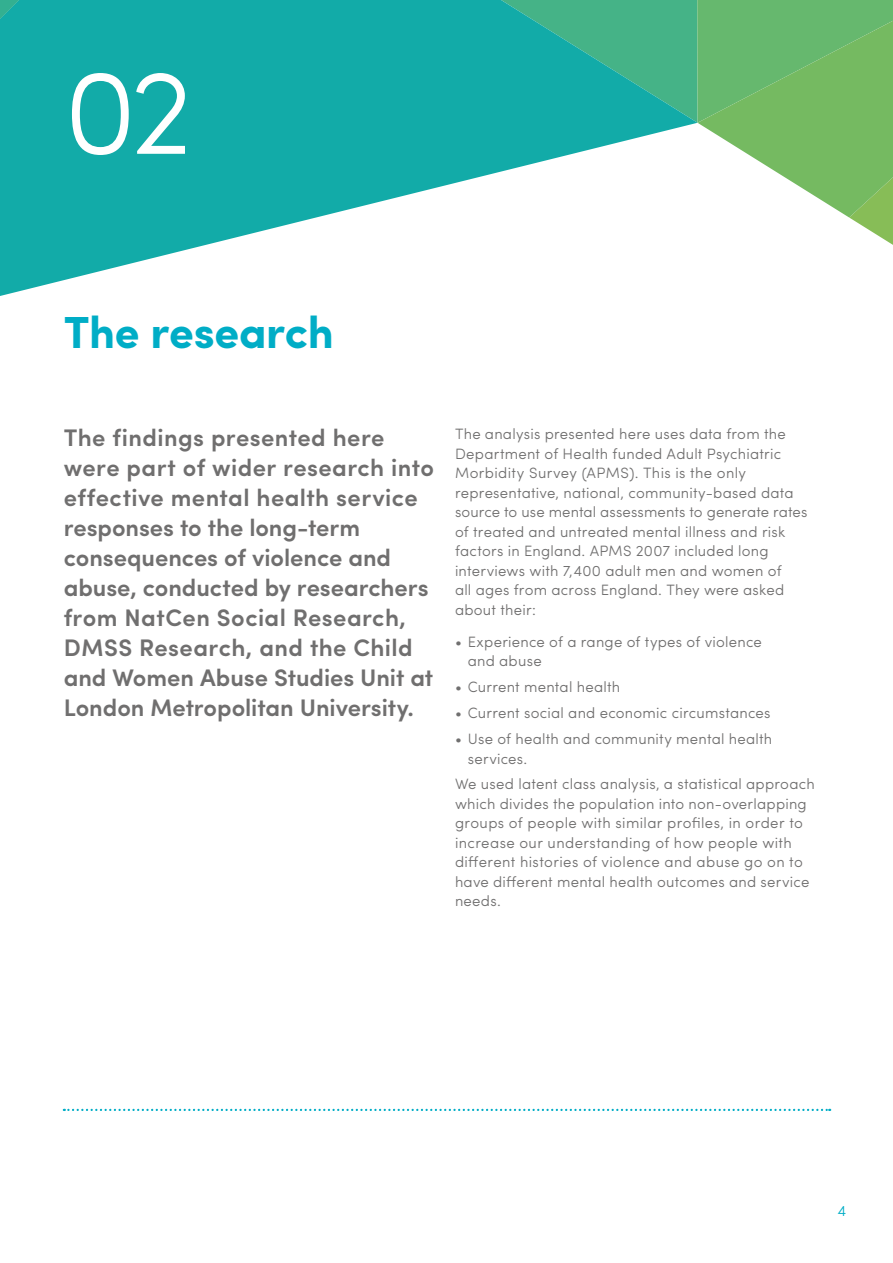
<style>
.page{position:relative;width:893px;height:1263px;background:#fff}
.page>*{position:absolute;margin:0;border:0;box-sizing:border-box;transform-origin:0 0}
.t1{font:300 120px "Sofia Pro";color:#fff}
.t2{font:700 45px "Sofia Pro";letter-spacing:-.005em;color:#00adc6}
.t3{font:600 24px/30px "Sofia Pro";letter-spacing:.005em;color:#706f6f}
.t4{font:300 15px/19.5px "Sofia Pro";letter-spacing:.015em;color:#706f6f}
.t5{font:300 15px "Sofia Pro";color:#00adc6}
</style>
<div class="page">
<svg style="left:0;top:0;width:501px;height:296px;fill:#12aba8"></svg>
<svg style="left:501px;top:0;width:392px;height:245px"></svg>
<svg style="left:0;top:0;width:19px;height:19px"></svg>
<svg style="left:64px;top:1109px;width:766px;height:2px"></svg>
<h1 class="t1" style="left:64px;top:24px;width:130px">02</h1>
<h2 class="t2" style="left:64px;top:298px;width:272px">The research</h2>
<p class="t3" style="left:64px;top:421px;width:372px">The findings presented here were part of wider research into effective mental health service responses to the long-term consequences of violence and abuse, conducted by researchers from NatCen Social Research,<br>DMSS Research, and the Child and Women Abuse Studies Unit at<br>London Metropolitan University.</p>
<p class="t4" style="left:455px;top:423px;width:354px">The analysis presented here uses data from the Department of Health funded Adult Psychiatric Morbidity Survey (APMS). This is the only representative, national, community-based data source to use mental assessments to generate rates of treated and untreated mental illness and risk factors in England. APMS 2007 included long interviews with 7,400 adult men and women of<br>all ages from across England. They were asked about their:</p>
<p class="t4" style="left:468px;top:631px;width:296px;text-indent:-13px">• Experience of a range of types of violence and abuse</p>
<p class="t4" style="left:455px;top:676px;width:167px">• Current mental health</p>
<p class="t4" style="left:455px;top:702px;width:317px">• Current social and economic circumstances</p>
<p class="t4" style="left:468px;top:728px;width:306px;text-indent:-13px">• Use of health and community mental health services.</p>
<p class="t4" style="left:455px;top:773px;width:361px">We used latent class analysis, a statistical approach which divides the population into non-overlapping groups of people with similar profiles, in order to increase our understanding of how people with different histories of violence and abuse go on to have different mental health outcomes and service needs.</p>
<p class="t5" style="left:837px;top:1199px;width:10px">4</p>
</div>
